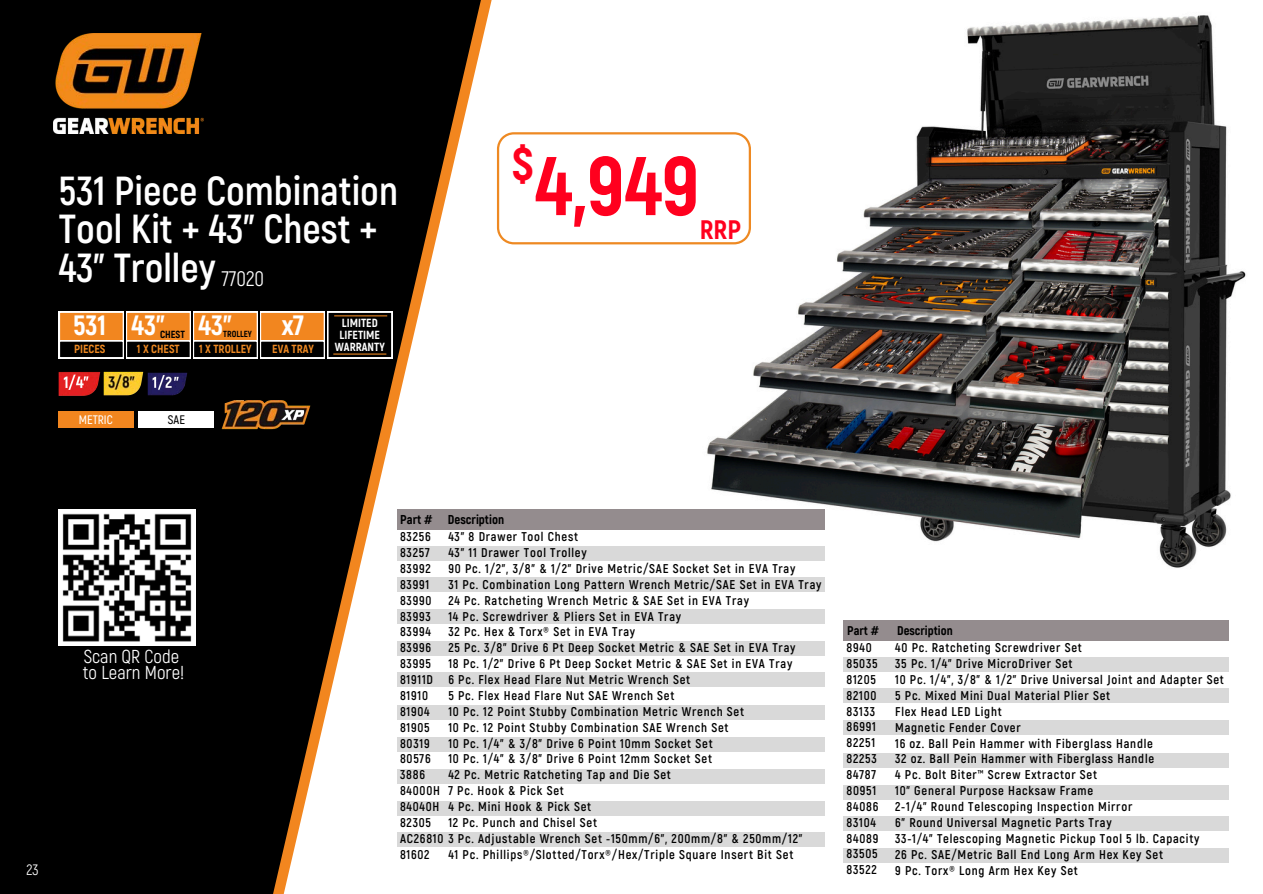
<style>
.page{position:relative;width:1263px;height:894px;background:#fff}
.page>*{position:absolute;margin:0;border:0;box-sizing:border-box;transform-origin:0 0}
.t1{font:800 82.95px "Akrobat";color:#ff001e}
.t2{font:800 45.6px "Akrobat";color:#ff001e}
.t3{font:700 40.5px/38.2px "Akrobat";color:#fff}
.t4{font:800 27.9px "Akrobat";color:#fff}
.t5{font:800 26.7px "Akrobat";color:#ff001e}
.t6{font:21px "Akrobat";color:#fff}
.t7{font:18.75px/15.8px "Akrobat";color:#fff}
.t8{font:15px "Akrobat";color:#fff}
.t9{font:800 12.9px "Akrobat";color:#000}
.t10{font:700 12.75px "Akrobat";letter-spacing:.06em;color:#000}
.t11{font:800 12.75px "Akrobat";color:#000}
.t12{font:600 12.3px "Akrobat";color:#fff}
.t13{font:600 12.3px "Akrobat";color:#000}
.t14{font:800 11.7px "Akrobat";color:#ee8922}
.t15{font:800 11.7px "Akrobat";color:#fff}
.t16{font:800 10.35px "Akrobat";color:#000}
.t17{font:800 8.85px "Akrobat";color:#000}
</style>
<div class="page">
<svg style="left:0;top:0;width:488px;height:893px;fill:#000"></svg>
<img style="left:59px;top:371px;width:42px;height:26px">
<img style="left:103px;top:371px;width:41px;height:26px">
<img style="left:147px;top:371px;width:40px;height:26px">
<img style="left:220px;top:397px;width:90px;height:34px">
<div style="left:58px;top:411px;width:76px;height:17px;background:#f2861f"></div>
<div style="left:139px;top:411px;width:75px;height:17px;background:#fff"></div>
<img style="left:700px;top:15px;width:546px;height:553px">
<svg style="left:497px;top:132px;width:254px;height:112px"></svg>
<img style="left:59px;top:509px;width:136px;height:136px">
<div style="left:397px;top:546px;width:428px;height:14px;background:#d9d9d9"></div>
<div style="left:397px;top:576px;width:428px;height:15px;background:#d9d9d9"></div>
<div style="left:397px;top:609px;width:428px;height:14px;background:#d9d9d9"></div>
<div style="left:397px;top:641px;width:428px;height:14px;background:#d9d9d9"></div>
<div style="left:397px;top:672px;width:428px;height:14px;background:#d9d9d9"></div>
<div style="left:397px;top:705px;width:428px;height:14px;background:#d9d9d9"></div>
<div style="left:397px;top:736px;width:428px;height:15px;background:#d9d9d9"></div>
<div style="left:397px;top:769px;width:428px;height:14px;background:#d9d9d9"></div>
<div style="left:397px;top:800px;width:428px;height:15px;background:#d9d9d9"></div>
<div style="left:397px;top:831px;width:428px;height:15px;background:#d9d9d9"></div>
<div style="left:397px;top:509px;width:428px;height:21px;background:#948c8e"></div>
<div style="left:843px;top:657px;width:386px;height:14px;background:#d9d9d9"></div>
<div style="left:843px;top:688px;width:386px;height:14px;background:#d9d9d9"></div>
<div style="left:843px;top:784px;width:386px;height:15px;background:#d9d9d9"></div>
<div style="left:843px;top:816px;width:386px;height:14px;background:#d9d9d9"></div>
<div style="left:843px;top:848px;width:386px;height:14px;background:#d9d9d9"></div>
<div style="left:843px;top:753px;width:386px;height:14px;background:#d9d9d9"></div>
<div style="left:843px;top:720px;width:386px;height:14px;background:#d9d9d9"></div>
<div style="left:843px;top:620px;width:386px;height:20px;background:#948c8e"></div>
<svg style="left:59px;top:312px;width:333px;height:46px;background:#865527"></svg>
<img style="left:53px;top:34px;width:151px;height:100px">
<p class="t3" style="left:59px;top:170px;width:341px">531 Piece Combination<br>Tool Kit + 43” Chest +<br>43” Trolley</p>
<p class="t6" style="left:222px;top:265px;width:44px">77020</p>
<p class="t4" style="left:73px;top:307px;width:35px">531</p>
<h2 class="t14" style="left:74px;top:341px;width:33px">PIECES</h2>
<h5 class="t4" style="left:132px;top:307px;width:35px">43"</h5>
<h4 class="t14" style="left:137px;top:341px;width:44px">1 X CHEST</h4>
<p class="t16" style="left:160px;top:328px;width:26px">CHEST</p>
<p class="t4" style="left:199px;top:307px;width:35px">43"</p>
<p class="t14" style="left:199px;top:341px;width:54px">1 X TROLLEY</p>
<p class="t17" style="left:223px;top:328px;width:30px">TROLLEY</p>
<h4 class="t4" style="left:282px;top:307px;width:24px">x7</h4>
<p class="t14" style="left:272px;top:341px;width:43px">EVA TRAY</p>
<p class="t15" style="left:342px;top:315px;width:37px">LIMITED</p>
<p class="t15" style="left:340px;top:327px;width:42px">LIFETIME</p>
<p class="t15" style="left:335px;top:339px;width:51px">WARRANTY</p>
<h4 class="t12" style="left:79px;top:411px;width:36px">METRIC</h4>
<p class="t13" style="left:168px;top:411px;width:19px">SAE</p>
<p class="t2" style="left:512px;top:134px;width:23px">$</p>
<p class="t1" style="left:535px;top:132px;width:166px">4,949</p>
<h6 class="t5" style="left:700px;top:212px;width:43px">RRP</h6>
<p class="t7" style="left:83px;top:647px;width:103px">Scan QR Code to Learn More!</p>
<p class="t8" style="left:26px;top:859px;width:14px">23</p>
<p class="t9" style="left:400px;top:511px;width:34px">Part #</p>
<p class="t9" style="left:448px;top:511px;width:58px">Description</p>
<p class="t10" style="left:448px;top:528px;width:131px">43" 8 Drawer Tool Chest</p>
<p class="t10" style="left:448px;top:544px;width:140px">43" 11 Drawer Tool Trolley</p>
<p class="t10" style="left:448px;top:560px;width:349px">90 Pc. 1/2", 3/8" &amp; 1/2" Drive Metric/SAE Socket Set in EVA Tray</p>
<p class="t10" style="left:448px;top:576px;width:375px">31 Pc. Combination Long Pattern Wrench Metric/SAE Set in EVA Tray</p>
<p class="t10" style="left:448px;top:591px;width:302px">24 Pc. Ratcheting Wrench Metric &amp; SAE Set in EVA Tray</p>
<p class="t10" style="left:448px;top:607px;width:234px">14 Pc. Screwdriver &amp; Pliers Set in EVA Tray</p>
<p class="t10" style="left:448px;top:623px;width:188px">32 Pc. Hex &amp; Torx® Set in EVA Tray</p>
<p class="t10" style="left:448px;top:639px;width:349px">25 Pc. 3/8" Drive 6 Pt Deep Socket Metric &amp; SAE Set in EVA Tray</p>
<p class="t10" style="left:448px;top:655px;width:345px">18 Pc. 1/2" Drive 6 Pt Deep Socket Metric &amp; SAE Set in EVA Tray</p>
<p class="t10" style="left:448px;top:671px;width:243px">6 Pc. Flex Head Flare Nut Metric Wrench Set</p>
<p class="t10" style="left:448px;top:687px;width:228px">5 Pc. Flex Head Flare Nut SAE Wrench Set</p>
<p class="t10" style="left:448px;top:702px;width:297px">10 Pc. 12 Point Stubby Combination Metric Wrench Set</p>
<p class="t10" style="left:448px;top:718px;width:282px">10 Pc. 12 Point Stubby Combination SAE Wrench Set</p>
<p class="t10" style="left:448px;top:734px;width:266px">10 Pc. 1/4" &amp; 3/8" Drive 6 Point 10mm Socket Set</p>
<p class="t10" style="left:448px;top:750px;width:265px">10 Pc. 1/4" &amp; 3/8" Drive 6 Point 12mm Socket Set</p>
<p class="t10" style="left:448px;top:766px;width:224px">42 Pc. Metric Ratcheting Tap and Die Set</p>
<p class="t10" style="left:448px;top:782px;width:117px">7 Pc. Hook &amp; Pick Set</p>
<p class="t10" style="left:448px;top:798px;width:144px">4 Pc. Mini Hook &amp; Pick Set</p>
<p class="t10" style="left:448px;top:814px;width:150px">12 Pc. Punch and Chisel Set</p>
<p class="t10" style="left:400px;top:829px;width:404px">AC26810 3 Pc. Adjustable Wrench Set -150mm/6", 200mm/8" &amp; 250mm/12"</p>
<p class="t10" style="left:448px;top:845px;width:347px">41 Pc. Phillips®/Slotted/Torx®/Hex/Triple Square Insert Bit Set</p>
<p class="t10" style="left:400px;top:528px;width:32px">83256</p>
<p class="t10" style="left:400px;top:544px;width:31px">83257</p>
<p class="t10" style="left:400px;top:560px;width:32px">83992</p>
<h1 class="t10" style="left:400px;top:576px;width:31px">83991</h1>
<h3 class="t10" style="left:400px;top:591px;width:33px">83990</h3>
<p class="t10" style="left:400px;top:607px;width:32px">83993</p>
<p class="t10" style="left:400px;top:623px;width:33px">83994</p>
<p class="t10" style="left:400px;top:639px;width:33px">83996</p>
<p class="t10" style="left:400px;top:655px;width:33px">83995</p>
<p class="t10" style="left:400px;top:671px;width:35px">81911D</p>
<p class="t10" style="left:400px;top:687px;width:30px">81910</p>
<p class="t10" style="left:400px;top:702px;width:31px">81904</p>
<p class="t10" style="left:400px;top:718px;width:31px">81905</p>
<p class="t10" style="left:400px;top:734px;width:31px">80319</p>
<p class="t10" style="left:400px;top:750px;width:32px">80576</p>
<p class="t10" style="left:400px;top:766px;width:27px">3886</p>
<p class="t10" style="left:400px;top:782px;width:41px">84000H</p>
<p class="t10" style="left:400px;top:798px;width:41px">84040H</p>
<p class="t10" style="left:400px;top:814px;width:33px">82305</p>
<p class="t10" style="left:400px;top:845px;width:31px">81602</p>
<p class="t11" style="left:847px;top:622px;width:33px">Part #</p>
<p class="t11" style="left:897px;top:622px;width:57px">Description</p>
<p class="t10" style="left:895px;top:639px;width:188px">40 Pc. Ratcheting Screwdriver Set</p>
<p class="t10" style="left:895px;top:655px;width:179px">35 Pc. 1/4" Drive MicroDriver Set</p>
<p class="t10" style="left:895px;top:671px;width:330px">10 Pc. 1/4", 3/8" &amp; 1/2" Drive Universal Joint and Adapter Set</p>
<p class="t10" style="left:895px;top:687px;width:217px">5 Pc. Mixed Mini Dual Material Plier Set</p>
<p class="t10" style="left:895px;top:702px;width:108px">Flex Head LED Light</p>
<p class="t10" style="left:895px;top:718px;width:127px">Magnetic Fender Cover</p>
<p class="t10" style="left:895px;top:734px;width:259px">16 oz. Ball Pein Hammer with Fiberglass Handle</p>
<p class="t10" style="left:895px;top:750px;width:260px">32 oz. Ball Pein Hammer with Fiberglass Handle</p>
<p class="t10" style="left:895px;top:766px;width:203px">4 Pc. Bolt Biter™ Screw Extractor Set</p>
<p class="t10" style="left:895px;top:782px;width:199px">10" General Purpose Hacksaw Frame</p>
<p class="t10" style="left:895px;top:798px;width:239px">2-1/4" Round Telescoping Inspection Mirror</p>
<p class="t10" style="left:895px;top:814px;width:218px">6" Round Universal Magnetic Parts Tray</p>
<p class="t10" style="left:895px;top:829px;width:306px">33-1/4" Telescoping Magnetic Pickup Tool 5 lb. Capacity</p>
<p class="t10" style="left:895px;top:845px;width:269px">26 Pc. SAE/Metric Ball End Long Arm Hex Key Set</p>
<p class="t10" style="left:895px;top:861px;width:184px">9 Pc. Torx® Long Arm Hex Key Set</p>
<p class="t10" style="left:846px;top:639px;width:27px">8940</p>
<p class="t10" style="left:846px;top:655px;width:33px">85035</p>
<p class="t10" style="left:846px;top:670px;width:31px">81205</p>
<p class="t10" style="left:846px;top:686px;width:31px">82100</p>
<p class="t10" style="left:846px;top:702px;width:30px">83133</p>
<p class="t10" style="left:846px;top:718px;width:31px">86991</p>
<p class="t10" style="left:846px;top:734px;width:30px">82251</p>
<p class="t10" style="left:846px;top:750px;width:32px">82253</p>
<p class="t10" style="left:846px;top:766px;width:31px">84787</p>
<p class="t10" style="left:846px;top:782px;width:31px">80951</p>
<p class="t10" style="left:846px;top:797px;width:33px">84086</p>
<p class="t10" style="left:846px;top:813px;width:31px">83104</p>
<p class="t10" style="left:846px;top:829px;width:33px">84089</p>
<p class="t10" style="left:846px;top:845px;width:33px">83505</p>
<p class="t10" style="left:846px;top:861px;width:32px">83522</p>
</div>
